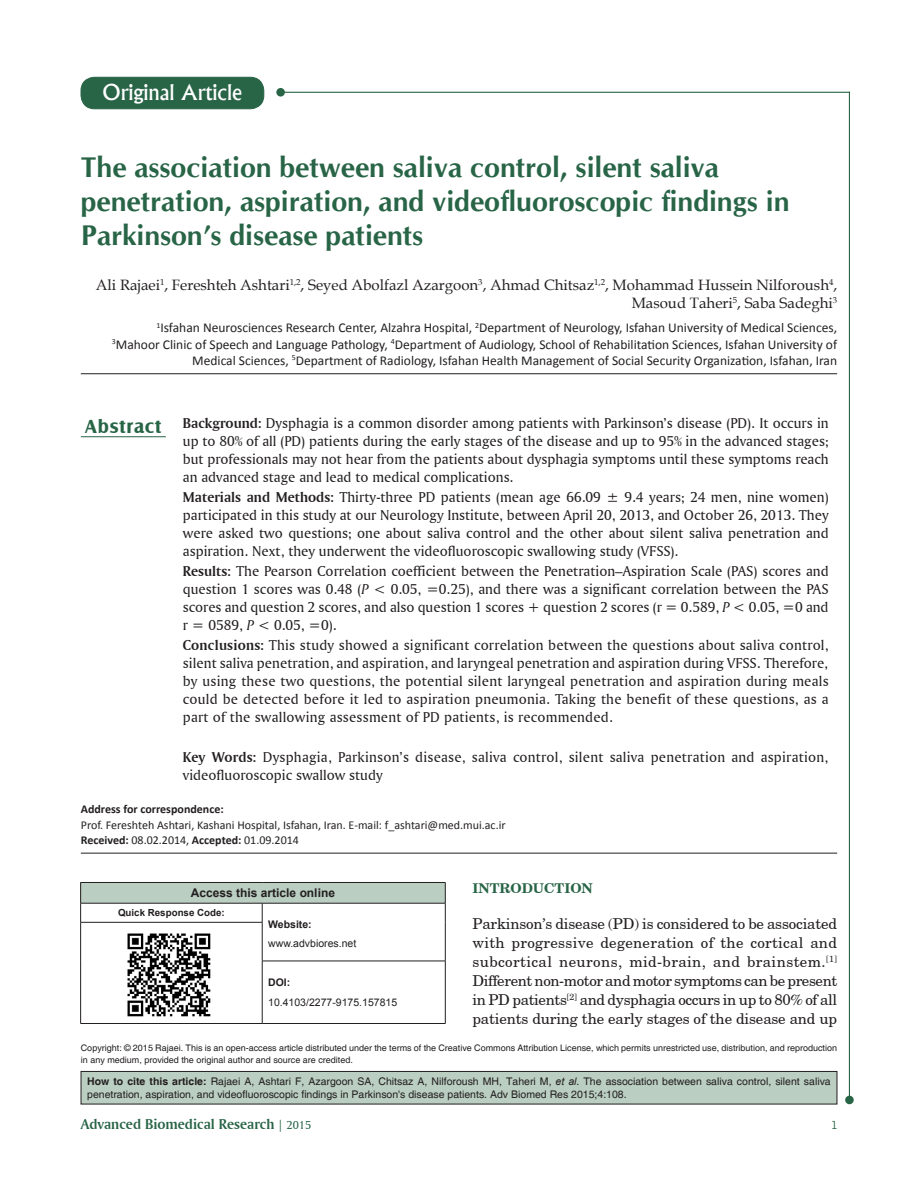
<style>
.page{position:relative;width:918px;height:1188px;background:#fff}
.page>*{position:absolute;margin:0;border:0;box-sizing:border-box;transform-origin:0 0}
.AT{font:700 28.5px/34.2px "CG Omega";color:#286446}
.AH{font:500 21px "Albertus";color:#fff}
.ABSH{font:700 19.5px "Castle T";letter-spacing:.04em;color:#286446}
.ABS{font:15px/18px "Amerigo BT Roman A";color:#231f20;text-align:justify}
.TX{font:15px/19px "New Century Schoolbook";letter-spacing:-.01em;color:#231f20;text-align:justify}
.AU{font:15px/18px "Book Antiqua";color:#231f20;text-align:right}
.KWD{font:15px/18px "Amerigo BT Roman A";letter-spacing:.015em;color:#231f20}
.RF{font:15px "Amerigo BT Bold A";color:#286446}
.AFF{font:13.5px/16.2px "Calibri";color:#231f20;text-align:right}
.t1{font:700 13.5px "Century Schoolbook BT";color:#286446}
.ADD{font:12px/15.8px "Calibri";color:#231f20}
.HIS{font:12px "Calibri";color:#231f20}
.ATAO{font:700 12px "Arial";color:#231f20}
.RF-2{font:12px "Bell Centennial BT Address";color:#286446}
.SRC{font:10.5px/12.6px "Helvetica";color:#231f20}
.DOI{font:10.5px "Arial";color:#231f20}
.WEB{font:10.5px "Arial";color:#231f20}
.WEB-2{font:700 10.5px "Arial";color:#231f20}
.DOI-2{font:700 10.5px "Arial";color:#231f20}
.QRC{font:700 9.75px "Arial";color:#231f20}
.t2{font:9px/12px "Helvetica";color:#231f20}
.s1{font-family:"Amerigo BT Bold A"}
.s2{font-family:"Amerigo BT Italic A"}
.s3{font-weight:700}
.s4{font-style:italic}
.s5{font-family:"Amerigo BT Roman A";font-size:12px}
</style>
<div class="page">
<div style="left:81px;top:77px;width:183px;height:32px;background:#286446;border-radius:14px"></div>
<div style="left:81px;top:77px;width:183px;height:32px;border:1px solid #286446;border-radius:14px"></div>
<hr style="left:281px;top:92px;width:569px;height:1px;background:#286446">
<div style="left:276px;top:88px;width:9px;height:9px;background:#286446;border-radius:50%"></div>
<hr style="left:849px;top:92px;width:1px;height:1007px;background:#286446">
<div style="left:845px;top:1096px;width:9px;height:8px;background:#286446;border-radius:50%"></div>
<hr style="left:81px;top:373px;width:756px;height:1px;background:#231f20">
<hr style="left:81px;top:853px;width:756px;height:1px;background:#231f20">
<hr style="left:81px;top:436px;width:85px;height:1px;background:#286446">
<div style="left:81px;top:882px;width:364px;height:21px;background:#bacec1"></div>
<hr style="left:80px;top:1023px;width:182px;height:1px;background:#231f20">
<hr style="left:80px;top:882px;width:182px;height:1px;background:#231f20">
<hr style="left:262px;top:882px;width:183px;height:1px;background:#231f20">
<hr style="left:80px;top:903px;width:182px;height:1px;background:#231f20">
<svg style="left:80px;top:883px;width:1px;height:39px"></svg>
<hr style="left:262px;top:903px;width:183px;height:1px;background:#231f20">
<svg style="left:445px;top:883px;width:1px;height:39px"></svg>
<hr style="left:445px;top:922px;width:1px;height:39px;background:#231f20">
<hr style="left:80px;top:922px;width:182px;height:1px;background:#231f20">
<hr style="left:80px;top:923px;width:1px;height:38px;background:#231f20">
<hr style="left:80px;top:961px;width:1px;height:62px;background:#231f20">
<hr style="left:445px;top:961px;width:1px;height:62px;background:#231f20">
<hr style="left:262px;top:1023px;width:183px;height:1px;background:#231f20">
<svg style="left:262px;top:903px;width:1px;height:19px"></svg>
<hr style="left:262px;top:923px;width:1px;height:38px;background:#231f20">
<hr style="left:262px;top:961px;width:1px;height:62px;background:#231f20">
<hr style="left:262px;top:961px;width:183px;height:1px;background:#231f20">
<img style="left:127px;top:933px;width:84px;height:84px">
<div style="left:81px;top:1071px;width:756px;height:33px;background:#bacec1"></div>
<div style="left:81px;top:1071px;width:756px;height:33px;border:1px solid #231f20"></div>
<p class="AH" style="left:103px;top:80px;width:141px">Original Article</p>
<p class="AT" style="left:81px;top:150px;width:710px">The association between saliva control, silent saliva penetration, aspiration, and videofluoroscopic findings in<br>Parkinson’s disease patients</p>
<p class="AU" style="left:96px;top:275px;width:743px">Ali Rajaei<sup>1</sup>, Fereshteh Ashtari<sup>1,2</sup>, Seyed Abolfazl Azargoon<sup>3</sup>, Ahmad Chitsaz<sup>1,2</sup>, Mohammad Hussein Nilforoush<sup>4</sup>,<br>Masoud Taheri<sup>5</sup>, Saba Sadeghi<sup>3</sup></p>
<p class="AFF" style="left:112px;top:320px;width:727px"><sup>1</sup>Isfahan Neurosciences Research Center, Alzahra Hospital, <sup>2</sup>Department of Neurology, Isfahan University of Medical Sciences,<br><sup>3</sup>Mahoor Clinic of Speech and Language Pathology, <sup>4</sup>Department of Audiology, School of Rehabilitation Sciences, Isfahan University of<br>Medical Sciences, <sup>5</sup>Department of Radiology, Isfahan Health Management of Social Security Organization, Isfahan, Iran</p>
<p class="ABS" style="left:183px;top:414px;width:647px"><span class="s1">Background:</span> Dysphagia is a common disorder among patients with Parkinson’s disease (PD). It occurs in up to 80% of all (PD) patients during the early stages of the disease and up to 95% in the advanced stages; but professionals may not hear from the patients about dysphagia symptoms until these symptoms reach an advanced stage and lead to medical complications.</p>
<p class="ABS" style="left:183px;top:488px;width:647px"><span class="s1">Materials and Methods:</span> Thirty‑three PD patients (mean age 66.09 ± 9.4 years; 24 men, nine women) participated in this study at our Neurology Institute, between April 20, 2013, and October 26, 2013. They were asked two questions; one about saliva control and the other about silent saliva penetration and aspiration. Next, they underwent the videofluoroscopic swallowing study (VFSS).</p>
<p class="ABS" style="left:183px;top:562px;width:647px"><span class="s1">Results:</span> The Pearson Correlation coefficient between the Penetration–Aspiration Scale (PAS) scores and question 1 scores was 0.48 (<span class="s2">P</span> &lt; 0.05, =0.25), and there was a significant correlation between the PAS scores and question 2 scores, and also question 1 scores + question 2 scores (r = 0.589, <span class="s2">P</span> &lt; 0.05, =0 and r = 0589, <span class="s2">P</span> &lt; 0.05, =0).</p>
<p class="ABS" style="left:183px;top:636px;width:647px"><span class="s1">Conclusions:</span> This study showed a significant correlation between the questions about saliva control, silent saliva penetration, and aspiration, and laryngeal penetration and aspiration during VFSS. Therefore, by using these two questions, the potential silent laryngeal penetration and aspiration during meals could be detected before it led to aspiration pneumonia. Taking the benefit of these questions, as a part of the swallowing assessment of PD patients, is recommended.</p>
<p class="KWD" style="left:183px;top:747px;width:647px"><span class="s1">Key Words:</span> Dysphagia, Parkinson’s disease, saliva control, silent saliva penetration and aspiration, videofluoroscopic swallow study</p>
<p class="ADD" style="left:81px;top:801px;width:426px"><span class="s3">Address for correspondence:<br></span>Prof. Fereshteh Ashtari, Kashani Hospital, Isfahan, Iran. E‑mail: f_ashtari@med.mui.ac.ir</p>
<p class="HIS" style="left:81px;top:832px;width:220px"><span class="s3">Received:</span> 08.02.2014, <span class="s3">Accepted:</span> 01.09.2014</p>
<p class="ABSH" style="left:85px;top:415px;width:78px">Abstract</p>
<h1 class="t1" style="left:472px;top:879px;width:122px">INTRODUCTION</h1>
<p class="TX" style="left:472px;top:913px;width:366px">Parkinson’s disease (PD) is considered to be associated with progressive degeneration of the cortical and subcortical neurons, mid‑brain, and brainstem.<sup>[1] </sup>Different non‑motor and motor symptoms can be present in PD patients<sup>[2]</sup> and dysphagia occurs in up to 80% of all patients during the early stages of the disease and up</p>
<p class="ATAO" style="left:191px;top:885px;width:146px">Access this article online</p>
<p class="QRC" style="left:118px;top:906px;width:108px">Quick Response Code:</p>
<p class="WEB-2" style="left:268px;top:917px;width:45px">Website:</p>
<p class="WEB" style="left:268px;top:937px;width:90px">www.advbiores.net</p>
<p class="DOI-2" style="left:268px;top:976px;width:24px">DOI:</p>
<p class="DOI" style="left:268px;top:995px;width:131px">10.4103/2277-9175.157815</p>
<p class="t2" style="left:81px;top:1043px;width:758px">Copyright: © 2015 Rajaei. This is an open‑access article distributed under the terms of the Creative Commons Attribution License, which permits unrestricted use, distribution, and reproduction in any medium, provided the original author and source are credited.</p>
<p class="SRC" style="left:87px;top:1076px;width:745px"><span class="s3">How to cite this article:</span> Rajaei A, Ashtari F, Azargoon SA, Chitsaz A, Nilforoush MH, Taheri M, <span class="s4">et al</span>. The association between saliva control, silent saliva penetration, aspiration, and videofluoroscopic findings in Parkinson's disease patients. Adv Biomed Res 2015;4:108.</p>
<p class="RF" style="left:81px;top:1115px;width:232px">Advanced Biomedical Research <span class="s5">| 2015</span></p>
<p class="RF-2" style="left:832px;top:1118px;width:7px">1</p>
</div>
